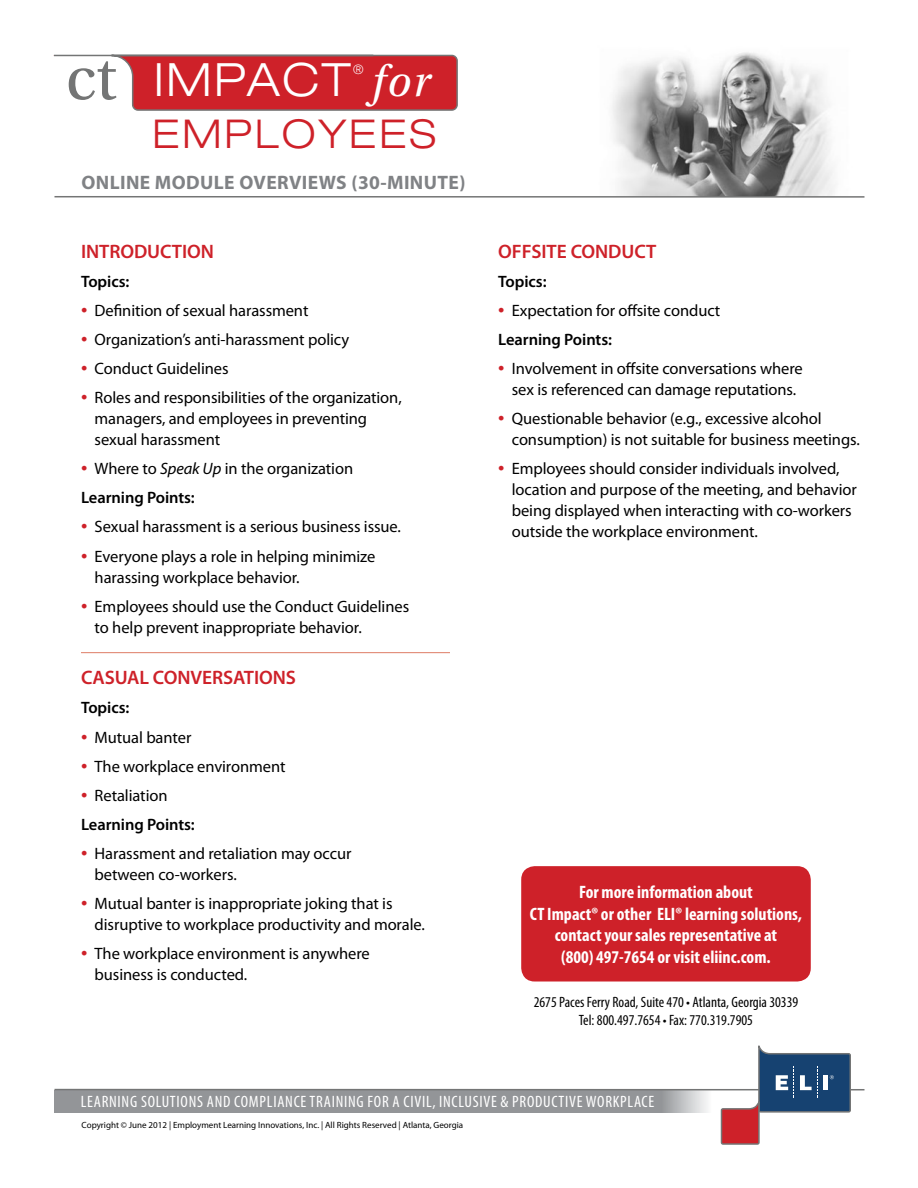
<style>
.page{position:relative;width:918px;height:1188px;background:#fff}
.page>*{position:absolute;margin:0;border:0;box-sizing:border-box;transform-origin:0 0}
.t1{font:65.4px "Utopia Std";color:#747575}
.t2{font:300 expanded 45.9px "Helvetica Neue LT Std";letter-spacing:.05em;color:#fff}
.t3{font:italic 45.9px "Utopia Std";color:#fff}
.t4{font:300 expanded 39.75px "Helvetica Neue LT Std";letter-spacing:.075em;color:#ce2129}
.t5{font:600 19.5px "Myriad Pro";letter-spacing:-.005em;color:#ce2129}
.t6{font:700 19.5px "Myriad Pro";letter-spacing:.02em;color:#808285}
.t7{font:700 condensed 18px/21.6px "Myriad Pro";color:#fff;text-align:center}
.t8{font:16.5px/21px "Myriad Pro";letter-spacing:-.005em;color:#000}
.t9{font:condensed 16.5px "Myriad Pro";letter-spacing:.045em;color:#fff}
.t10{font:600 16.5px/29.1px "Myriad Pro";letter-spacing:-.005em;color:#000}
.t11{font:condensed 15px/18px "Myriad Pro";color:#000;text-align:center}
.t12{font:300 expanded 13.05px "Helvetica Neue LT Std";color:#fff}
.t13{font:9px "Myriad Pro";color:#000}
.s1{font-size:22.5px;color:#ce2129}
.s2{font-style:italic}
.s3{font-weight:600}
.s4{font-weight:400;font-size:22.5px;color:#ce2129}
.s5{font-weight:400}
</style>
<div class="page">
<img style="left:612px;top:52px;width:223px;height:144px">
<div style="left:54px;top:1090px;width:610px;height:23px;background:#939598"></div>
<svg style="left:659px;top:1090px;width:61px;height:23px"></svg>
<hr style="left:54px;top:1089px;width:810px;height:1px;background:#747575">
<svg style="left:720px;top:1045px;width:132px;height:100px"></svg>
<div style="left:521px;top:866px;width:290px;height:116px;background:#ce2129;border-radius:14px"></div>
<hr style="left:54px;top:196px;width:810px;height:2px;background:#747575">
<svg style="left:53px;top:54px;width:405px;height:57px"></svg>
<hr style="left:81px;top:652px;width:369px;height:1px;background:#de7d66">
<h1 class="t1" style="left:66px;top:43px;width:52px">ct</h1>
<h2 class="t3" style="left:372px;top:57px;width:60px">for</h2>
<h3 class="t4" style="left:152px;top:111px;width:285px">EMPLOYEES</h3>
<h2 class="t2" style="left:154px;top:53px;width:198px">IMPACT</h2>
<p class="t12" style="left:353px;top:61px;width:12px">®</p>
<p class="t6" style="left:81px;top:170px;width:386px">ONLINE MODULE OVERVIEWS (30-MINUTE)</p>
<p class="t5" style="left:81px;top:239px;width:134px">INTRODUCTION</p>
<p class="t10" style="left:81px;top:266px;width:50px">Topics:</p>
<p class="t8" style="left:81px;top:300px;width:229px"><span class="s1">•</span> Definition of sexual harassment</p>
<p class="t8" style="left:81px;top:329px;width:270px"><span class="s1">•</span> Organization’s anti-harassment policy</p>
<p class="t8" style="left:81px;top:358px;width:149px"><span class="s1">•</span> Conduct Guidelines</p>
<p class="t8" style="left:95px;top:387px;width:309px;text-indent:-14px"><span class="s1">•</span> Roles and responsibilities of the organization, managers, and employees in preventing sexual harassment</p>
<p class="t8" style="left:81px;top:454px;width:274px;line-height:29.1px"><span class="s1">•</span> Where to <span class="s2">Speak Up</span> in the organization<br><span class="s3">Learning Points:</span></p>
<p class="t8" style="left:81px;top:516px;width:321px"><span class="s1">•</span> Sexual harassment is a serious business issue.</p>
<p class="t8" style="left:95px;top:545px;width:282px;text-indent:-14px"><span class="s1">•</span> Everyone plays a role in helping minimize harassing workplace behavior.</p>
<p class="t8" style="left:95px;top:595px;width:316px;text-indent:-14px"><span class="s1">•</span> Employees should use the Conduct Guidelines to help prevent inappropriate behavior.</p>
<p class="t5" style="left:81px;top:665px;width:216px">CASUAL CONVERSATIONS</p>
<p class="t10" style="left:81px;top:693px;width:50px">Topics:</p>
<p class="t8" style="left:81px;top:726px;width:112px"><span class="s1">•</span> Mutual banter</p>
<p class="t8" style="left:81px;top:755px;width:206px"><span class="s1">•</span> The workplace environment</p>
<p class="t10" style="left:81px;top:780px;width:115px"><span class="s4">•</span> <span class="s5">Retaliation<br></span>Learning Points:</p>
<p class="t8" style="left:95px;top:843px;width:258px;text-indent:-14px"><span class="s1">•</span> Harassment and retaliation may occur between co-workers.</p>
<p class="t8" style="left:95px;top:893px;width:332px;text-indent:-14px"><span class="s1">•</span> Mutual banter is inappropriate joking that is disruptive to workplace productivity and morale.</p>
<p class="t8" style="left:95px;top:943px;width:277px;text-indent:-14px"><span class="s1">•</span> The workplace environment is anywhere business is conducted.</p>
<p class="t5" style="left:498px;top:239px;width:160px">OFFSITE CONDUCT</p>
<p class="t10" style="left:498px;top:266px;width:50px">Topics:</p>
<p class="t8" style="left:498px;top:295px;width:224px;line-height:29.1px"><span class="s1">•</span> Expectation for offsite conduct<br><span class="s3">Learning Points:</span></p>
<p class="t8" style="left:498px;top:358px;width:306px;text-align:center"><span class="s1">•</span> Involvement in offsite conversations where sex is referenced can damage reputations.</p>
<p class="t8" style="left:512px;top:408px;width:350px;text-indent:-14px"><span class="s1">•</span> Questionable behavior (e.g., excessive alcohol consumption) is not suitable for business meetings.</p>
<p class="t8" style="left:512px;top:458px;width:347px;text-indent:-14px"><span class="s1">•</span> Employees should consider individuals involved, location and purpose of the meeting, and behavior being displayed when interacting with co-workers outside the workplace environment.</p>
<p class="t7" style="left:530px;top:881px;width:274px">For more information about<br>CT Impact® or other ELI® learning solutions, contact your sales representative at<br>(800) 497-7654 or visit eliinc.com.</p>
<p class="t11" style="left:534px;top:993px;width:266px">2675 PACES FERRY ROAD, SUITE 470 • ATLANTA, GEORGIA 30339<br>TEL: 800.497.7654 • FAX: 770.319.7905</p>
<p class="t9" style="left:81px;top:1091px;width:575px">LEARNING SOLUTIONS AND COMPLIANCE TRAINING FOR A CIVIL, INCLUSIVE &amp; PRODUCTIVE WORKPLACE</p>
<p class="t13" style="left:82px;top:1120px;width:383px">Copyright © June 2012 | Employment Learning Innovations, Inc. | All Rights Reserved | Atlanta, Georgia</p>
</div>
